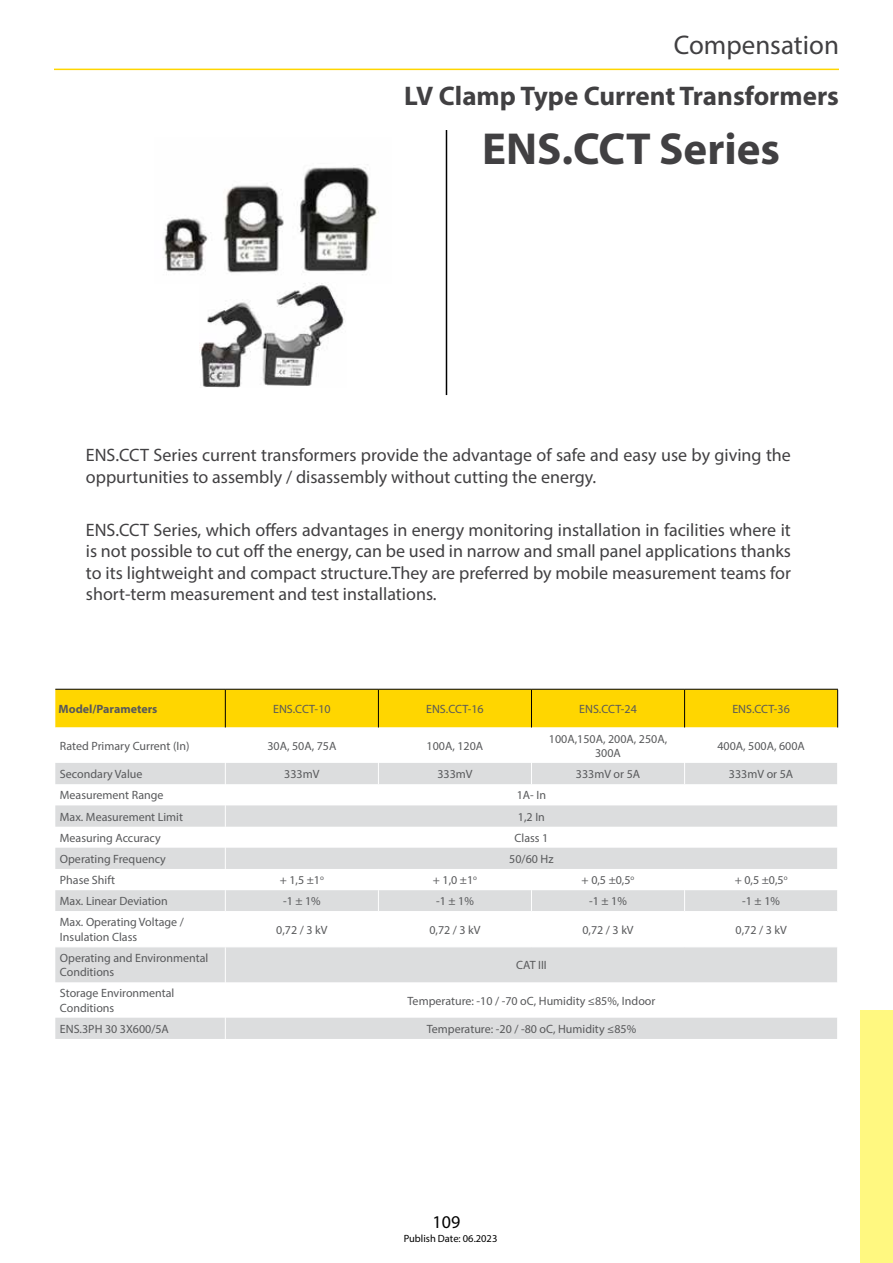
<style>
.page{position:relative;width:893px;height:1263px;background:#fff}
.page>*{position:absolute;margin:0;border:0;box-sizing:border-box;transform-origin:0 0}
.t1{font:700 45px "Myriad Pro";color:#414042}
.t2{font:700 27px "Myriad Pro";color:#414042}
.t3{font:27px "Myriad Pro";color:#414042}
.t4{font:18px/21.6px "Myriad Pro";color:#414042}
.t5{font:18px "Myriad Pro";color:#000}
.t6{font:12px/14.4px "Myriad Pro";color:#58595b}
.t7{font:700 12px "Myriad Pro";color:#58595b}
.t8{font:10.5px "Myriad Pro";color:#000}
</style>
<div class="page">
<hr style="left:446px;top:130px;width:1px;height:265px;background:#000">
<div style="left:55px;top:690px;width:782px;height:37px;background:#ffd600"></div>
<svg style="left:55px;top:763px;width:782px;height:276px;fill:#e3e4e5"></svg>
<svg style="left:378px;top:763px;width:1px;height:21px"></svg>
<svg style="left:531px;top:763px;width:1px;height:21px"></svg>
<svg style="left:684px;top:763px;width:1px;height:21px"></svg>
<svg style="left:225px;top:763px;width:1px;height:148px"></svg>
<svg style="left:378px;top:869px;width:1px;height:42px"></svg>
<svg style="left:531px;top:869px;width:1px;height:42px"></svg>
<svg style="left:684px;top:869px;width:1px;height:42px"></svg>
<hr style="left:225px;top:912px;width:1px;height:34px;background:#fff">
<hr style="left:378px;top:912px;width:1px;height:34px;background:#fff">
<hr style="left:531px;top:912px;width:1px;height:34px;background:#fff">
<hr style="left:684px;top:912px;width:1px;height:34px;background:#fff">
<hr style="left:225px;top:947px;width:1px;height:35px;background:#fff">
<hr style="left:225px;top:982px;width:1px;height:36px;background:#fff">
<svg style="left:225px;top:1018px;width:1px;height:21px"></svg>
<hr style="left:55px;top:689px;width:170px;height:1px;background:#000">
<hr style="left:225px;top:689px;width:153px;height:1px;background:#000">
<hr style="left:378px;top:689px;width:153px;height:1px;background:#000">
<hr style="left:531px;top:689px;width:154px;height:1px;background:#000">
<hr style="left:685px;top:689px;width:153px;height:1px;background:#000">
<hr style="left:225px;top:690px;width:1px;height:37px;background:#000">
<hr style="left:378px;top:690px;width:1px;height:37px;background:#000">
<hr style="left:531px;top:690px;width:1px;height:37px;background:#000">
<hr style="left:684px;top:690px;width:1px;height:37px;background:#000">
<hr style="left:837px;top:690px;width:1px;height:37px;background:#000">
<hr style="left:55px;top:911px;width:170px;height:1px;background:#fff">
<hr style="left:225px;top:911px;width:153px;height:1px;background:#fff">
<hr style="left:378px;top:911px;width:153px;height:1px;background:#fff">
<hr style="left:531px;top:911px;width:154px;height:1px;background:#fff">
<hr style="left:685px;top:911px;width:152px;height:1px;background:#fff">
<hr style="left:55px;top:946px;width:170px;height:1px;background:#fff">
<hr style="left:225px;top:946px;width:153px;height:1px;background:#fff">
<hr style="left:378px;top:946px;width:153px;height:1px;background:#fff">
<hr style="left:531px;top:946px;width:154px;height:1px;background:#fff">
<hr style="left:685px;top:946px;width:152px;height:1px;background:#fff">
<hr style="left:55px;top:912px;width:1px;height:34px;background:#fff">
<hr style="left:54px;top:69px;width:785px;height:1px;background:#ffd600">
<img style="left:163px;top:167px;width:216px;height:106px">
<img style="left:200px;top:283px;width:145px;height:104px">
<div style="left:860px;top:1010px;width:33px;height:253px;background:#fff880"></div>
<h2 class="t3" style="left:674px;top:28px;width:167px">Compensation</h2>
<h2 class="t2" style="left:404px;top:79px;width:436px">LV Clamp Type Current Transformers</h2>
<h1 class="t1" style="left:482px;top:119px;width:299px">ENS.CCT Series</h1>
<h3 class="t4" style="left:86px;top:444px;width:707px">ENS.CCT Series current transformers provide the advantage of safe and easy use by giving the oppurtunities to assembly / disassembly without cutting the energy.</h3>
<p class="t4" style="left:86px;top:518px;width:706px;text-align:justify">ENS.CCT Series, which offers advantages in energy monitoring installation in facilities where it is not possible to cut off the energy, can be used in narrow and small panel applications thanks to its lightweight and compact structure.They are preferred by mobile measurement teams for short-term measurement and test installations.</p>
<p class="t7" style="left:59px;top:701px;width:100px">Model/Parameters</p>
<p class="t6" style="left:273px;top:701px;width:59px">ENS.CCT-10</p>
<p class="t6" style="left:426px;top:701px;width:59px">ENS.CCT-16</p>
<p class="t6" style="left:579px;top:701px;width:59px">ENS.CCT-24</p>
<p class="t6" style="left:732px;top:701px;width:59px">ENS.CCT-36</p>
<p class="t6" style="left:60px;top:738px;width:131px">Rated Primary Current (In)</p>
<p class="t6" style="left:267px;top:738px;width:71px">30A, 50A, 75A</p>
<p class="t6" style="left:427px;top:738px;width:58px">100A, 120A</p>
<p class="t6" style="left:549px;top:731px;width:120px;text-align:center">100A,150A, 200A, 250A,<br>300A</p>
<p class="t6" style="left:717px;top:738px;width:89px">400A, 500A, 600A</p>
<p class="t6" style="left:60px;top:767px;width:84px">Secondary Value</p>
<p class="t6" style="left:284px;top:767px;width:37px">333mV</p>
<p class="t6" style="left:437px;top:767px;width:37px">333mV</p>
<p class="t6" style="left:576px;top:767px;width:66px">333mV or 5A</p>
<p class="t6" style="left:729px;top:767px;width:66px">333mV or 5A</p>
<p class="t6" style="left:60px;top:788px;width:105px">Measurement Range</p>
<p class="t6" style="left:517px;top:788px;width:31px">1A- In</p>
<p class="t6" style="left:60px;top:809px;width:125px">Max. Measurement Limit</p>
<p class="t6" style="left:518px;top:809px;width:28px">1,2 In</p>
<p class="t6" style="left:60px;top:830px;width:102px">Measuring Accuracy</p>
<p class="t6" style="left:515px;top:830px;width:35px">Class 1</p>
<p class="t6" style="left:60px;top:851px;width:108px">Operating Frequency</p>
<p class="t6" style="left:509px;top:851px;width:46px">50/60 Hz</p>
<p class="t6" style="left:60px;top:873px;width:57px">Phase Shift</p>
<p class="t6" style="left:280px;top:873px;width:46px">+ 1,5 ±1<sup>o</sup></p>
<p class="t6" style="left:433px;top:873px;width:46px">+ 1,0 ±1<sup>o</sup></p>
<p class="t6" style="left:582px;top:873px;width:54px">+ 0,5 ±0,5<sup>o</sup></p>
<p class="t6" style="left:735px;top:873px;width:54px">+ 0,5 ±0,5<sup>o</sup></p>
<p class="t6" style="left:60px;top:894px;width:109px">Max. Linear Deviation</p>
<p class="t6" style="left:283px;top:894px;width:39px">-1 ± 1%</p>
<p class="t6" style="left:436px;top:894px;width:39px">-1 ± 1%</p>
<p class="t6" style="left:589px;top:894px;width:39px">-1 ± 1%</p>
<p class="t6" style="left:742px;top:894px;width:39px">-1 ± 1%</p>
<p class="t6" style="left:60px;top:915px;width:125px">Max. Operating Voltage /<br>Insulation Class</p>
<p class="t6" style="left:276px;top:922px;width:53px">0,72 / 3 kV</p>
<p class="t6" style="left:429px;top:922px;width:53px">0,72 / 3 kV</p>
<p class="t6" style="left:582px;top:922px;width:53px">0,72 / 3 kV</p>
<p class="t6" style="left:735px;top:922px;width:53px">0,72 / 3 kV</p>
<p class="t6" style="left:60px;top:950px;width:150px">Operating and Environmental<br>Conditions</p>
<p class="t6" style="left:516px;top:958px;width:32px">CAT III</p>
<p class="t6" style="left:60px;top:986px;width:116px">Storage Environmental<br>Conditions</p>
<p class="t6" style="left:408px;top:993px;width:249px">Temperature: -10 / -70 oC, Humidity ≤85%, Indoor</p>
<p class="t6" style="left:60px;top:1021px;width:111px">ENS.3PH 30 3X600/5A</p>
<p class="t6" style="left:427px;top:1021px;width:211px">Temperature: -20 / -80 oC, Humidity ≤85%</p>
<h3 class="t5" style="left:433px;top:1210px;width:29px">109</h3>
<p class="t8" style="left:404px;top:1232px;width:95px">Publish Date: 06.2023</p>
</div>
